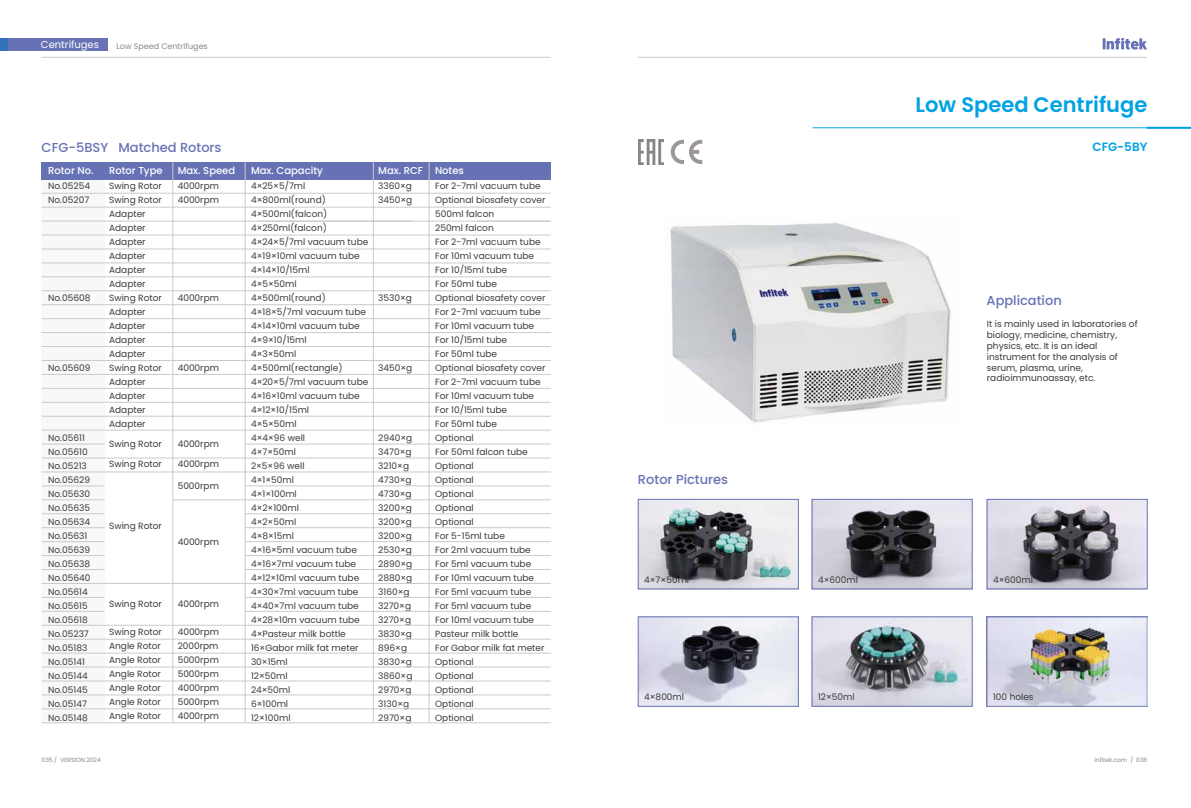
<style>
.page{position:relative;width:1191px;height:808px;background:#fff}
.page>*{position:absolute;margin:0;border:0;box-sizing:border-box;transform-origin:0 0}
.t1{font:600 21px "Poppins";color:#00a2e4}
.t2{font:500 13px "Poppins";color:#6772b5}
.t3{font:600 12px "Poppins";color:#00a2e4}
.t4{font:500 10px "Poppins";color:#fff}
.t5{font:10px "Poppins";color:#fff}
.t6{font:9px/14px "Poppins";color:#3e3a39}
.t7{font:9px/10.8px "Poppins";color:#3d3939}
.t8{font:8px "Poppins";color:#898989}
.t9{font:6px "Poppins";color:#898989}
</style>
<div class="page">
<hr style="left:42px;top:57px;width:509px;height:1px;background:#c9caca">
<hr style="left:638px;top:57px;width:509px;height:1px;background:#c9caca">
<div style="left:42px;top:162px;width:63px;height:561px;background:#f7f8f8"></div>
<div style="left:42px;top:162px;width:509px;height:18px;background:#6772b5"></div>
<hr style="left:42px;top:207px;width:509px;height:1px;background:#c9caca">
<hr style="left:477px;top:221px;width:74px;height:1px;background:#c9caca">
<hr style="left:42px;top:193px;width:509px;height:1px;background:#c9caca">
<hr style="left:42px;top:221px;width:507px;height:1px;background:#c9caca">
<hr style="left:42px;top:235px;width:509px;height:1px;background:#c9caca">
<hr style="left:42px;top:249px;width:509px;height:1px;background:#c9caca">
<hr style="left:42px;top:263px;width:509px;height:1px;background:#c9caca">
<hr style="left:42px;top:277px;width:509px;height:1px;background:#c9caca">
<hr style="left:42px;top:291px;width:509px;height:1px;background:#c9caca">
<hr style="left:42px;top:304px;width:509px;height:1px;background:#c9caca">
<hr style="left:42px;top:318px;width:509px;height:1px;background:#c9caca">
<hr style="left:42px;top:332px;width:509px;height:1px;background:#c9caca">
<hr style="left:42px;top:346px;width:509px;height:1px;background:#c9caca">
<hr style="left:42px;top:360px;width:509px;height:1px;background:#c9caca">
<hr style="left:42px;top:374px;width:509px;height:1px;background:#c9caca">
<hr style="left:42px;top:388px;width:509px;height:1px;background:#c9caca">
<hr style="left:42px;top:402px;width:509px;height:1px;background:#c9caca">
<hr style="left:42px;top:416px;width:509px;height:1px;background:#c9caca">
<hr style="left:42px;top:430px;width:509px;height:1px;background:#c9caca">
<hr style="left:245px;top:444px;width:306px;height:1px;background:#c9caca">
<hr style="left:42px;top:444px;width:63px;height:1px;background:#c9caca">
<hr style="left:42px;top:486px;width:63px;height:1px;background:#c9caca">
<hr style="left:42px;top:500px;width:63px;height:1px;background:#c9caca">
<hr style="left:42px;top:513px;width:63px;height:1px;background:#c9caca">
<hr style="left:42px;top:527px;width:63px;height:1px;background:#c9caca">
<hr style="left:42px;top:541px;width:63px;height:1px;background:#c9caca">
<hr style="left:42px;top:555px;width:63px;height:1px;background:#c9caca">
<hr style="left:42px;top:569px;width:63px;height:1px;background:#c9caca">
<hr style="left:42px;top:597px;width:63px;height:1px;background:#c9caca">
<hr style="left:42px;top:611px;width:63px;height:1px;background:#c9caca">
<hr style="left:42px;top:458px;width:509px;height:1px;background:#c9caca">
<hr style="left:42px;top:472px;width:509px;height:1px;background:#c9caca">
<hr style="left:245px;top:486px;width:306px;height:1px;background:#c9caca">
<hr style="left:173px;top:500px;width:378px;height:1px;background:#c9caca">
<hr style="left:245px;top:513px;width:306px;height:1px;background:#c9caca">
<hr style="left:245px;top:527px;width:306px;height:1px;background:#c9caca">
<hr style="left:245px;top:541px;width:306px;height:1px;background:#c9caca">
<hr style="left:245px;top:555px;width:306px;height:1px;background:#c9caca">
<hr style="left:245px;top:569px;width:306px;height:1px;background:#c9caca">
<hr style="left:42px;top:583px;width:509px;height:1px;background:#c9caca">
<hr style="left:245px;top:597px;width:306px;height:1px;background:#c9caca">
<hr style="left:245px;top:611px;width:306px;height:1px;background:#c9caca">
<hr style="left:42px;top:625px;width:509px;height:1px;background:#c9caca">
<hr style="left:42px;top:639px;width:509px;height:1px;background:#c9caca">
<hr style="left:42px;top:653px;width:509px;height:1px;background:#c9caca">
<hr style="left:42px;top:667px;width:509px;height:1px;background:#c9caca">
<hr style="left:42px;top:681px;width:509px;height:1px;background:#c9caca">
<hr style="left:42px;top:695px;width:509px;height:1px;background:#c9caca">
<hr style="left:42px;top:709px;width:509px;height:1px;background:#c9caca">
<hr style="left:42px;top:722px;width:509px;height:1px;background:#c9caca">
<hr style="left:373px;top:162px;width:1px;height:561px;background:#c9caca">
<hr style="left:429px;top:162px;width:1px;height:561px;background:#c9caca">
<hr style="left:173px;top:162px;width:1px;height:561px;background:#c9caca">
<hr style="left:245px;top:162px;width:1px;height:561px;background:#c9caca">
<div style="left:8px;top:38px;width:99px;height:13px;background:#6772b5"></div>
<div style="left:0;top:38px;width:7px;height:13px;background:#3071b9"></div>
<svg style="left:1102px;top:38px;width:45px;height:12px"></svg>
<img style="left:670px;top:222px;width:281px;height:201px">
<img style="left:639px;top:501px;width:158px;height:86px">
<img style="left:813px;top:501px;width:157px;height:86px">
<img style="left:988px;top:501px;width:157px;height:86px">
<img style="left:639px;top:618px;width:158px;height:87px">
<img style="left:813px;top:618px;width:157px;height:87px">
<div style="left:811px;top:499px;width:161px;height:90px;border:1px solid #6772b5"></div>
<div style="left:986px;top:499px;width:161px;height:90px;border:1px solid #6772b5"></div>
<div style="left:637px;top:616px;width:162px;height:91px;border:1px solid #6772b5"></div>
<div style="left:637px;top:499px;width:162px;height:90px;border:1px solid #6772b5"></div>
<div style="left:811px;top:616px;width:161px;height:91px;border:1px solid #6772b5"></div>
<img style="left:986px;top:616px;width:161px;height:91px">
<hr style="left:812px;top:128px;width:379px;height:1px;background:#00a2e4">
<hr style="left:1146px;top:127px;width:45px;height:2px;background:#00a2e4">
<svg style="left:670px;top:140px;width:32px;height:24px"></svg>
<img style="left:638px;top:139px;width:25px;height:25px">
<p class="t5" style="left:41px;top:38px;width:60px">Centrifuges</p>
<p class="t8" style="left:116px;top:42px;width:93px">Low Speed Centrifuges</p>
<h2 class="t2" style="left:42px;top:140px;width:181px">CFG-5BSY Matched Rotors</h2>
<p class="t4" style="left:48px;top:165px;width:47px">Rotor No.</p>
<p class="t4" style="left:109px;top:165px;width:55px">Rotor Type</p>
<p class="t6" style="left:178px;top:179px;width:43px">4000rpm<br>4000rpm</p>
<p class="t4" style="left:178px;top:165px;width:59px">Max. Speed</p>
<p class="t4" style="left:251px;top:165px;width:73px">Max. Capacity</p>
<p class="t6" style="left:251px;top:179px;width:119px">4×25×5/7ml<br>4×800ml(round)<br>4×500ml(falcon)<br>4×250ml(falcon)<br>4×24×5/7ml vacuum tube<br>4×19×10ml vacuum tube<br>4×14×10/15ml<br>4×5×50ml<br>4×500ml(round)<br>4×18×5/7ml vacuum tube<br>4×14×10ml vacuum tube<br>4×9×10/15ml<br>4×3×50ml<br>4×500ml(rectangle)<br>4×20×5/7ml vacuum tube<br>4×16×10ml vacuum tube<br>4×12×10/15ml<br>4×5×50ml<br>4×4×96 well<br>4×7×50ml<br>2×5×96 well<br>4×1×50ml<br>4×1×100ml<br>4×2×100ml<br>4×2×50ml<br>4×8×15ml<br>4×16×5ml vacuum tube<br>4×16×7ml vacuum tube<br>4×12×10ml vacuum tube<br>4×30×7ml vacuum tube<br>4×40×7ml vacuum tube<br>4×28×10m vacuum tube<br>4×Pasteur milk bottle<br>16×Gabor milk fat meter<br>30×15ml<br>12×50ml<br>24×50ml<br>6×100ml<br>12×100ml</p>
<p class="t6" style="left:109px;top:179px;width:54px">Swing Rotor<br>Swing Rotor<br>Adapter<br>Adapter<br>Adapter<br>Adapter<br>Adapter<br>Adapter<br>Swing Rotor<br>Adapter<br>Adapter<br>Adapter<br>Adapter<br>Swing Rotor<br>Adapter<br>Adapter<br>Adapter<br>Adapter</p>
<p class="t6" style="left:109px;top:437px;width:54px">Swing Rotor</p>
<p class="t6" style="left:109px;top:457px;width:54px">Swing Rotor</p>
<p class="t6" style="left:48px;top:179px;width:43px">No.05254<br>No.05207</p>
<p class="t6" style="left:48px;top:291px;width:44px">No.05608</p>
<p class="t6" style="left:178px;top:291px;width:43px">4000rpm</p>
<p class="t6" style="left:48px;top:361px;width:44px">No.05609</p>
<p class="t6" style="left:178px;top:361px;width:43px">4000rpm</p>
<p class="t6" style="left:48px;top:431px;width:44px">No.05611<br>No.05610<br>No.05213<br>No.05629<br>No.05630<br>No.05635<br>No.05634<br>No.05631<br>No.05639<br>No.05638<br>No.05640<br>No.05614<br>No.05615<br>No.05618<br>No.05237<br>No.05183<br>No.05141<br>No.05144<br>No.05145<br>No.05147<br>No.05148</p>
<p class="t6" style="left:178px;top:437px;width:43px">4000rpm</p>
<p class="t6" style="left:178px;top:457px;width:43px">4000rpm</p>
<p class="t6" style="left:178px;top:479px;width:43px">5000rpm</p>
<p class="t6" style="left:109px;top:519px;width:54px">Swing Rotor</p>
<p class="t6" style="left:178px;top:535px;width:43px">4000rpm</p>
<p class="t6" style="left:109px;top:597px;width:54px">Swing Rotor</p>
<p class="t6" style="left:109px;top:625px;width:54px;text-align:justify">Swing Rotor Angle Rotor Angle Rotor Angle Rotor Angle Rotor Angle Rotor Angle Rotor</p>
<p class="t6" style="left:178px;top:597px;width:43px">4000rpm</p>
<p class="t6" style="left:178px;top:625px;width:43px;text-align:justify">4000rpm 2000rpm 5000rpm 5000rpm 4000rpm 5000rpm 4000rpm</p>
<p class="t4" style="left:378px;top:165px;width:46px">Max. RCF</p>
<p class="t6" style="left:378px;top:179px;width:36px">3360×g<br>3450×g</p>
<p class="t6" style="left:378px;top:291px;width:35px">3530×g</p>
<p class="t6" style="left:378px;top:361px;width:36px">3450×g</p>
<p class="t6" style="left:378px;top:431px;width:36px">2940×g<br>3470×g<br>3210×g<br>4730×g<br>4730×g<br>3200×g<br>3200×g<br>3200×g<br>2530×g<br>2890×g<br>2880×g<br>3160×g<br>3270×g<br>3270×g<br>3830×g<br>896×g<br>3830×g<br>3860×g<br>2970×g<br>3130×g<br>2970×g</p>
<p class="t4" style="left:435px;top:165px;width:30px">Notes</p>
<p class="t6" style="left:435px;top:179px;width:112px">For 2-7ml vacuum tube<br>Optional biosafety cover<br>500ml falcon<br>250ml falcon<br>For 2-7ml vacuum tube<br>For 10ml vacuum tube<br>For 10/15ml tube<br>For 50ml tube<br>Optional biosafety cover<br>For 2-7ml vacuum tube<br>For 10ml vacuum tube<br>For 10/15ml tube<br>For 50ml tube<br>Optional biosafety cover<br>For 2-7ml vacuum tube<br>For 10ml vacuum tube<br>For 10/15ml tube<br>For 50ml tube<br>Optional<br>For 50ml falcon tube<br>Optional<br>Optional<br>Optional<br>Optional<br>Optional<br>For 5-15ml tube<br>For 2ml vacuum tube<br>For 5ml vacuum tube<br>For 10ml vacuum tube<br>For 5ml vacuum tube<br>For 5ml vacuum tube<br>For 10ml vacuum tube<br>Pasteur milk bottle<br>For Gabor milk fat meter<br>Optional<br>Optional<br>Optional<br>Optional<br>Optional</p>
<h1 class="t1" style="left:915px;top:92px;width:233px">Low Speed Centrifuge</h1>
<h3 class="t3" style="left:1092px;top:140px;width:56px">CFG-5BY</h3>
<h2 class="t2" style="left:986px;top:293px;width:77px">Application</h2>
<h2 class="t2" style="left:638px;top:472px;width:92px">Rotor Pictures</h2>
<p class="t7" style="left:987px;top:319px;width:152px">It is mainly used in laboratories of biology, medicine, chemistry, physics, etc. It is an ideal instrument for the analysis of serum, plasma, urine, radioimmunoassay, etc.</p>
<p class="t6" style="left:644px;top:573px;width:46px">4×7×50ml</p>
<p class="t6" style="left:818px;top:573px;width:41px">4×600ml</p>
<p class="t6" style="left:993px;top:573px;width:41px">4×600ml</p>
<p class="t6" style="left:644px;top:690px;width:41px">4×800ml</p>
<p class="t6" style="left:818px;top:690px;width:38px">12×50ml</p>
<p class="t6" style="left:993px;top:690px;width:42px">100 holes</p>
<p class="t9" style="left:42px;top:757px;width:61px">035 / VERSION.2024</p>
<p class="t9" style="left:1094px;top:756px;width:54px">infitek.com / 036</p>
</div>
